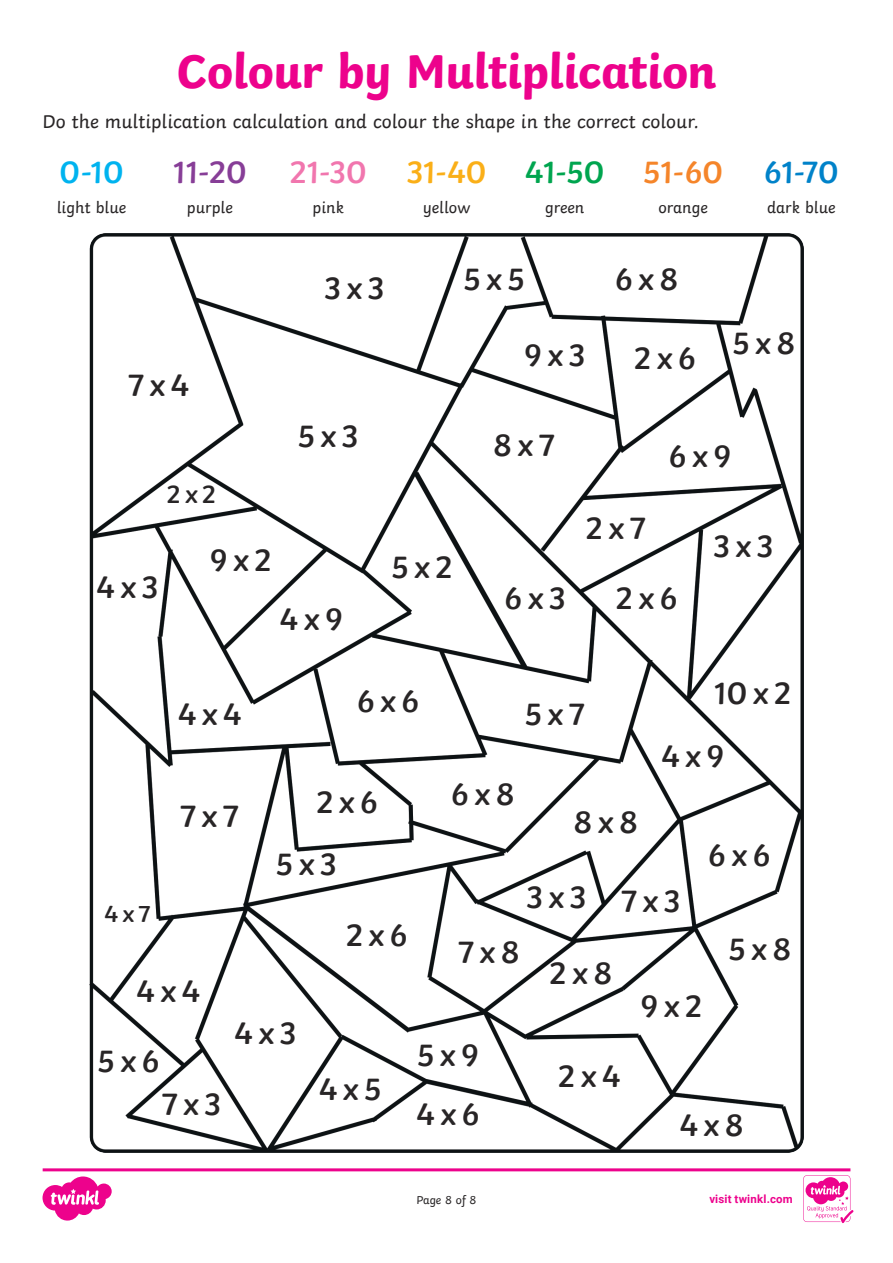
<style>
.page{position:relative;width:893px;height:1263px;background:#fff}
.page>*{position:absolute;margin:0;border:0;box-sizing:border-box;transform-origin:0 0}
.Heading_1{font:700 49.5px "Twinkl";letter-spacing:-.01em;color:#ed028c}
.t1{font:600 32.55px "Twinkl";letter-spacing:.165em;color:#282526}
.t2{font:600 32.55px "Twinkl";color:#873e97}
.t3{font:600 32.55px "Twinkl";color:#f176ae}
.t4{font:600 32.55px "Twinkl";color:#faaf18}
.t5{font:600 32.55px "Twinkl";color:#00a54f}
.t6{font:600 32.55px "Twinkl";color:#f5852a}
.t7{font:600 32.55px "Twinkl";color:#0082c9}
.t8{font:600 32.55px "Twinkl";color:#00b3ef}
.t9{font:600 26.25px "Twinkl";color:#282526}
.t10{font:600 24.3px "Twinkl";color:#282526}
.KS2_Body_Copy{font:19.5px "Twinkl";color:#282526}
.KS2_Body_Copy-2{font:16.5px "Twinkl";color:#282526}
.Page_Numbers{font:12px "Twinkl";letter-spacing:-.005em;color:#282526}
.Logo_URL_-_Colour{font:700 11.4px "Roboto";letter-spacing:.02em;color:#ed028c}
</style>
<div class="page">
<img style="left:89px;top:234px;width:715px;height:918px">
<svg style="left:43px;top:1168px;width:810px;height:55px"></svg>
<p class="Heading_1" style="left:176px;top:31px;width:541px">Colour by Multiplication</p>
<p class="KS2_Body_Copy" style="left:42px;top:107px;width:658px">Do the multiplication calculation and colour the shape in the correct colour.</p>
<p class="t8" style="left:59px;top:146px;width:66px">0-10</p>
<p class="t2" style="left:173px;top:146px;width:75px">11-20</p>
<p class="t3" style="left:290px;top:146px;width:78px">21-30</p>
<p class="t4" style="left:407px;top:146px;width:81px">31-40</p>
<p class="t5" style="left:525px;top:146px;width:81px">41-50</p>
<p class="t6" style="left:643px;top:146px;width:81px">51-60</p>
<p class="t7" style="left:764px;top:146px;width:76px">61-70</p>
<p class="KS2_Body_Copy-2" style="left:57px;top:195px;width:71px">light blue</p>
<p class="KS2_Body_Copy-2" style="left:187px;top:195px;width:48px">purple</p>
<p class="KS2_Body_Copy-2" style="left:312px;top:195px;width:33px">pink</p>
<p class="KS2_Body_Copy-2" style="left:423px;top:195px;width:49px">yellow</p>
<p class="KS2_Body_Copy-2" style="left:545px;top:195px;width:41px">green</p>
<p class="KS2_Body_Copy-2" style="left:658px;top:195px;width:51px">orange</p>
<p class="KS2_Body_Copy-2" style="left:767px;top:195px;width:70px">dark blue</p>
<p class="t1" style="left:325px;top:262px;width:62px">3x3</p>
<p class="t1" style="left:128px;top:359px;width:63px">7x4</p>
<p class="t9" style="left:167px;top:473px;width:51px">2x2</p>
<p class="t1" style="left:298px;top:410px;width:62px">5x3</p>
<p class="t1" style="left:97px;top:562px;width:63px">4x3</p>
<p class="t1" style="left:210px;top:534px;width:63px">9x2</p>
<p class="t1" style="left:280px;top:593px;width:65px">4x9</p>
<p class="t1" style="left:391px;top:541px;width:63px">5x2</p>
<p class="t1" style="left:463px;top:253px;width:63px">5x5</p>
<p class="t1" style="left:615px;top:253px;width:65px">6x8</p>
<p class="t1" style="left:524px;top:329px;width:63px">9x3</p>
<p class="t1" style="left:634px;top:333px;width:63px">2x6</p>
<p class="t1" style="left:732px;top:317px;width:64px">5x8</p>
<p class="t1" style="left:493px;top:419px;width:63px">8x7</p>
<p class="t1" style="left:505px;top:572px;width:63px">6x3</p>
<p class="t1" style="left:586px;top:502px;width:61px">2x7</p>
<p class="t1" style="left:669px;top:430px;width:64px">6x9</p>
<p class="t1" style="left:714px;top:520px;width:62px">3x3</p>
<p class="t1" style="left:616px;top:572px;width:63px">2x6</p>
<p class="t1" style="left:178px;top:688px;width:65px">4x4</p>
<p class="t1" style="left:180px;top:790px;width:60px">7x7</p>
<p class="t1" style="left:357px;top:675px;width:64px">6x6</p>
<p class="t1" style="left:316px;top:776px;width:63px">2x6</p>
<p class="t1" style="left:525px;top:688px;width:61px">5x7</p>
<p class="t1" style="left:451px;top:769px;width:65px">6x8</p>
<p class="t1" style="left:573px;top:796px;width:66px">8x8</p>
<p class="t1" style="left:714px;top:667px;width:79px">10x2</p>
<p class="t1" style="left:661px;top:730px;width:65px">4x9</p>
<p class="t10" style="left:105px;top:895px;width:47px">4x7</p>
<p class="t1" style="left:136px;top:965px;width:65px">4x4</p>
<p class="t1" style="left:98px;top:1036px;width:63px">5x6</p>
<p class="t1" style="left:162px;top:1078px;width:61px">7x3</p>
<p class="t1" style="left:276px;top:839px;width:62px">5x3</p>
<p class="t1" style="left:346px;top:909px;width:63px">2x6</p>
<p class="t1" style="left:234px;top:1008px;width:63px">4x3</p>
<p class="t1" style="left:319px;top:1063px;width:64px">4x5</p>
<p class="t1" style="left:526px;top:871px;width:62px">3x3</p>
<p class="t1" style="left:621px;top:875px;width:61px">7x3</p>
<p class="t1" style="left:708px;top:829px;width:64px">6x6</p>
<p class="t1" style="left:458px;top:926px;width:63px">7x8</p>
<p class="t1" style="left:550px;top:947px;width:64px">2x8</p>
<p class="t1" style="left:640px;top:980px;width:63px">9x2</p>
<p class="t1" style="left:728px;top:923px;width:64px">5x8</p>
<p class="t1" style="left:417px;top:1029px;width:63px">5x9</p>
<p class="t1" style="left:558px;top:1050px;width:64px">2x4</p>
<p class="t1" style="left:416px;top:1088px;width:65px">4x6</p>
<p class="t1" style="left:680px;top:1099px;width:66px">4x8</p>
<p class="Page_Numbers" style="left:416px;top:1191px;width:62px">Page 8 of 8</p>
<p class="Logo_URL_-_Colour" style="left:709px;top:1191px;width:85px">visit twinkl.com</p>
</div>
